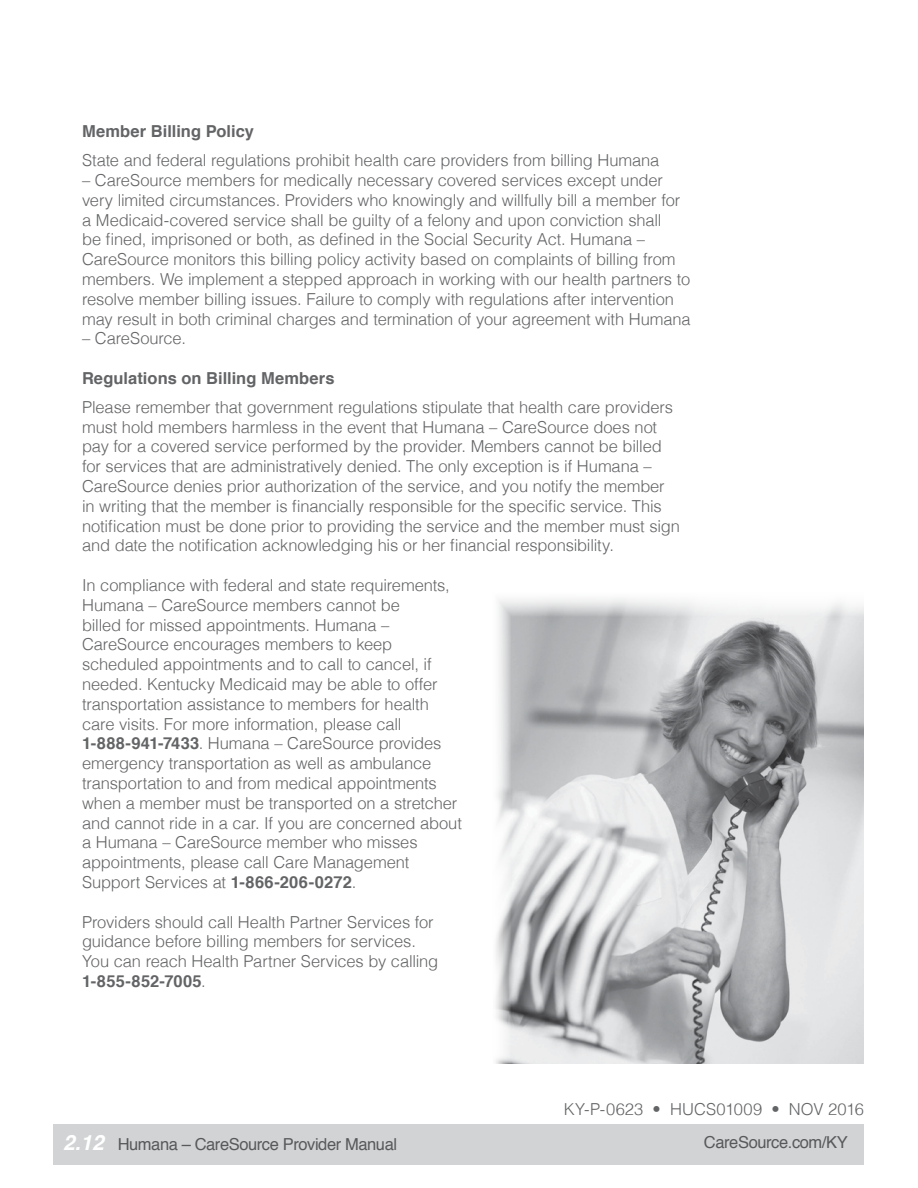
<style>
.page{position:relative;width:918px;height:1188px;background:#fff}
.page>*{position:absolute;margin:0;border:0;box-sizing:border-box;transform-origin:0 0}
.t1{font:300 16.5px/19.8px "Helvetica";letter-spacing:-.01em;color:#636466}
.t2{font:16.5px "Helvetica";letter-spacing:-.025em;color:#58595b}
.t3{font:300 16.5px "Helvetica";letter-spacing:.01em;color:#636466}
.s1{font-weight:700}
.s2{font-weight:700;font-style:italic;font-size:21px;color:#fff}
</style>
<div class="page">
<div style="left:54px;top:1125px;width:810px;height:40px;background:#d1d3d4"></div>
<img style="left:495px;top:598px;width:369px;height:466px">
<p class="t1" style="left:82px;top:116px;width:579px;line-height:28.8px"><span class="s1">Member Billing Policy<br></span>State and federal regulations prohibit health care providers from billing Humana</p>
<p class="t1" style="left:82px;top:170px;width:610px">– CareSource members for medically necessary covered services except under very limited circumstances. Providers who knowingly and willfully bill a member for a Medicaid-covered service shall be guilty of a felony and upon conviction shall<br>be fined, imprisoned or both, as defined in the Social Security Act. Humana – CareSource monitors this billing policy activity based on complaints of billing from members. We implement a stepped approach in working with our health partners to resolve member billing issues. Failure to comply with regulations after intervention may result in both criminal charges and termination of your agreement with Humana</p>
<p class="t1" style="left:82px;top:328px;width:105px">– CareSource.</p>
<p class="t1" style="left:82px;top:363px;width:592px;line-height:28.8px"><span class="s1">Regulations on Billing Members<br></span>Please remember that government regulations stipulate that health care providers</p>
<p class="t1" style="left:82px;top:416px;width:599px">must hold members harmless in the event that Humana – CareSource does not pay for a covered service performed by the provider. Members cannot be billed for services that are administratively denied. The only exception is if Humana – CareSource denies prior authorization of the service, and you notify the member in writing that the member is financially responsible for the specific service. This notification must be done prior to providing the service and the member must sign and date the notification acknowledging his or her financial responsibility.</p>
<p class="t1" style="left:82px;top:575px;width:381px">In compliance with federal and state requirements, Humana – CareSource members cannot be<br>billed for missed appointments. Humana – CareSource encourages members to keep scheduled appointments and to call to cancel, if needed. Kentucky Medicaid may be able to offer transportation assistance to members for health care visits. For more information, please call <span class="s1">1-888-941-7433</span>. Humana – CareSource provides emergency transportation as well as ambulance transportation to and from medical appointments when a member must be transported on a stretcher and cannot ride in a car. If you are concerned about a Humana – CareSource member who misses appointments, please call Care Management Support Services at <span class="s1">1-866-206-0272</span>.</p>
<p class="t1" style="left:82px;top:911px;width:358px">Providers should call Health Partner Services for guidance before billing members for services.<br>You can reach Health Partner Services by calling <span class="s1">1-855-852-7005</span>.</p>
<p class="t3" style="left:564px;top:1095px;width:302px">KY-P-0623 • HUCS01009 • NOV 2016</p>
<p class="t2" style="left:63px;top:1132px;width:336px"><span class="s2">2.12</span> Humana – CareSource Provider Manual</p>
<p class="t2" style="left:704px;top:1130px;width:145px">CareSource.com/KY</p>
</div>
